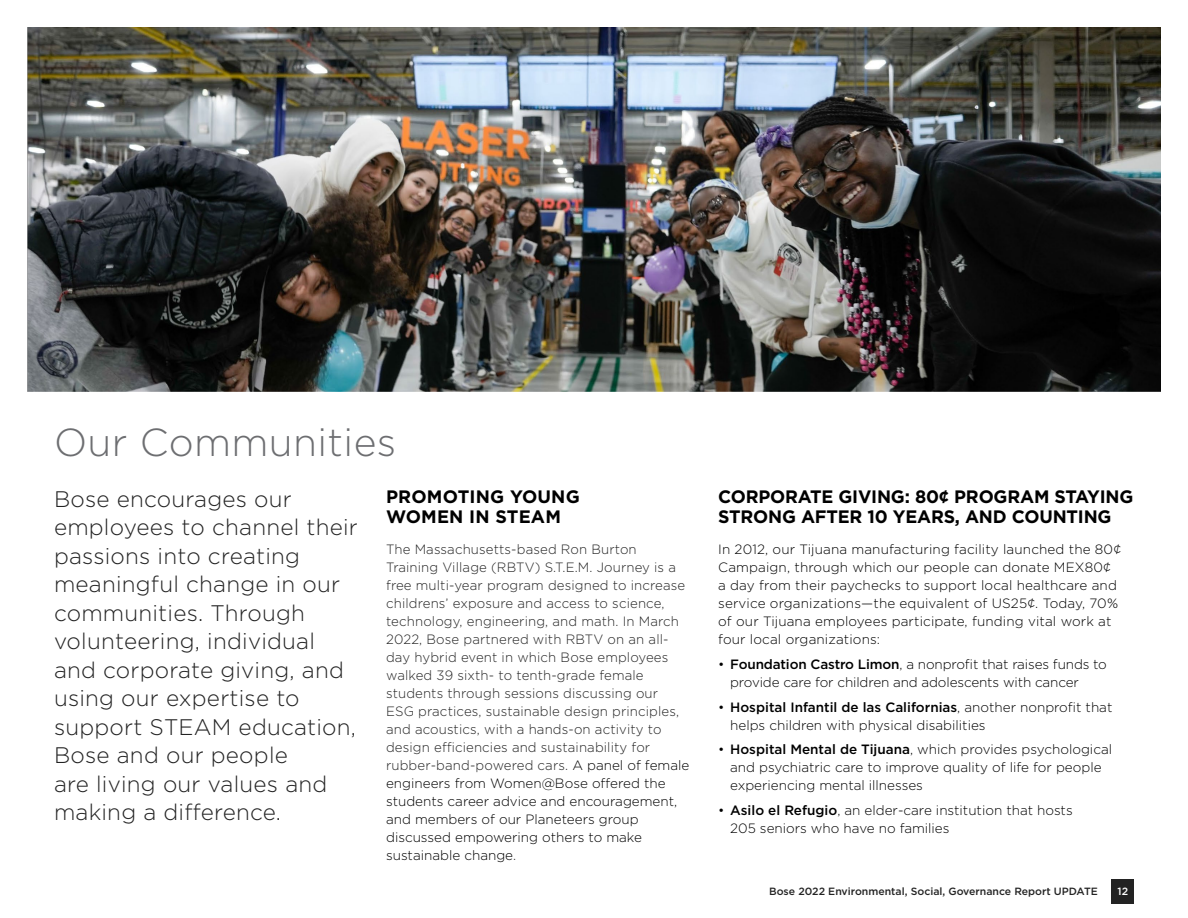
<style>
.page{position:relative;width:1188px;height:918px;background:#fff}
.page>*{position:absolute;margin:0;border:0;box-sizing:border-box;transform-origin:0 0}
.t1{font:300 39px "Gotham";letter-spacing:.01em;color:#6d6e71}
.t2{font:300 22.5px/28.5px "Gotham";letter-spacing:.01em;color:#232323}
.t3{font:700 18px/19.5px "Gotham";letter-spacing:-.01em;color:#000}
.t4{font:700 18px/19.5px "Gotham";letter-spacing:.01em;color:#000}
.t5{font:300 13.5px/18px "Gotham";color:#000}
.t6{font:300 13.5px/18px "Gotham";letter-spacing:.01em;color:#232323}
.t7{font:500 10.5px "Gotham";color:#232323}
.t8{font:500 10.5px "Gotham";color:#fff}
.s1{color:#000}
.s2{font-weight:500}
</style>
<div class="page">
<div style="left:1111px;top:879px;width:23px;height:24px;background:#232323"></div>
<img style="left:27px;top:27px;width:1134px;height:365px">
<h1 class="t1" style="left:54px;top:417px;width:344px">Our Communities</h1>
<h3 class="t4" style="left:386px;top:487px;width:195px">PROMOTING YOUNG<br>WOMEN IN STEAM</h3>
<p class="t6" style="left:386px;top:540px;width:305px">The Massachusetts-based Ron Burton Training Village (RBTV) S.T.E.M. Journey is a free multi-year program designed to increase childrens’ exposure and access to science, technology, engineering, and math. In March 2022, Bose partnered with RBTV on an all&shy;day hybrid event in which Bose employees walked 39 sixth- to tenth-grade female students through sessions discussing our ESG practices, sustainable design principles, and acoustics, with a hands-on activity to design efficiencies and sustainability for rubber-band-powered cars. <span class="s1">A panel of female engineers from Women@Bose offered the students career advice and encouragement, and members of our Planeteers group discussed empowering others to make sustainable change</span>.</p>
<p class="t2" style="left:54px;top:484px;width:305px">Bose encourages our employees to channel their passions into creating meaningful change in our communities. Through volunteering, individual and corporate giving, and using our expertise to support STEAM education,<br>Bose and our people<br>are living our values and making a difference.</p>
<h3 class="t3" style="left:718px;top:487px;width:417px">CORPORATE GIVING: 80¢ PROGRAM STAYING<br>STRONG AFTER 10 YEARS, AND COUNTING</h3>
<p class="t5" style="left:718px;top:540px;width:404px">In 2012, our Tijuana manufacturing facility launched the 80¢ Campaign, through which our people can donate MEX80¢ a day from their paychecks to support local healthcare and service organizations—the equivalent of US25¢. Today, 70% of our Tijuana employees participate, funding vital work at four local organizations:</p>
<p class="t5" style="left:730px;top:655px;width:378px;text-indent:-12px">• <span class="s2">Foundation Castro Limon</span>, a nonprofit that raises funds to provide care for children and adolescents with cancer</p>
<p class="t5" style="left:730px;top:697px;width:384px;text-indent:-12px">• <span class="s2">Hospital Infantil de las Californias</span>, another nonprofit that helps children with physical disabilities</p>
<p class="t5" style="left:730px;top:740px;width:383px;text-indent:-12px">• <span class="s2">Hospital Mental de Tijuana</span>, which provides psychological and psychiatric care to improve quality of life for people experiencing mental illnesses</p>
<p class="t5" style="left:730px;top:801px;width:344px;text-indent:-12px">• <span class="s2">Asilo el Refugio</span>, an elder-care institution that hosts<br>205 seniors who have no families</p>
<p class="t7" style="left:769px;top:885px;width:330px">Bose 2022 Environmental, Social, Governance Report UPDATE</p>
<p class="t8" style="left:1117px;top:885px;width:12px">12</p>
</div>
